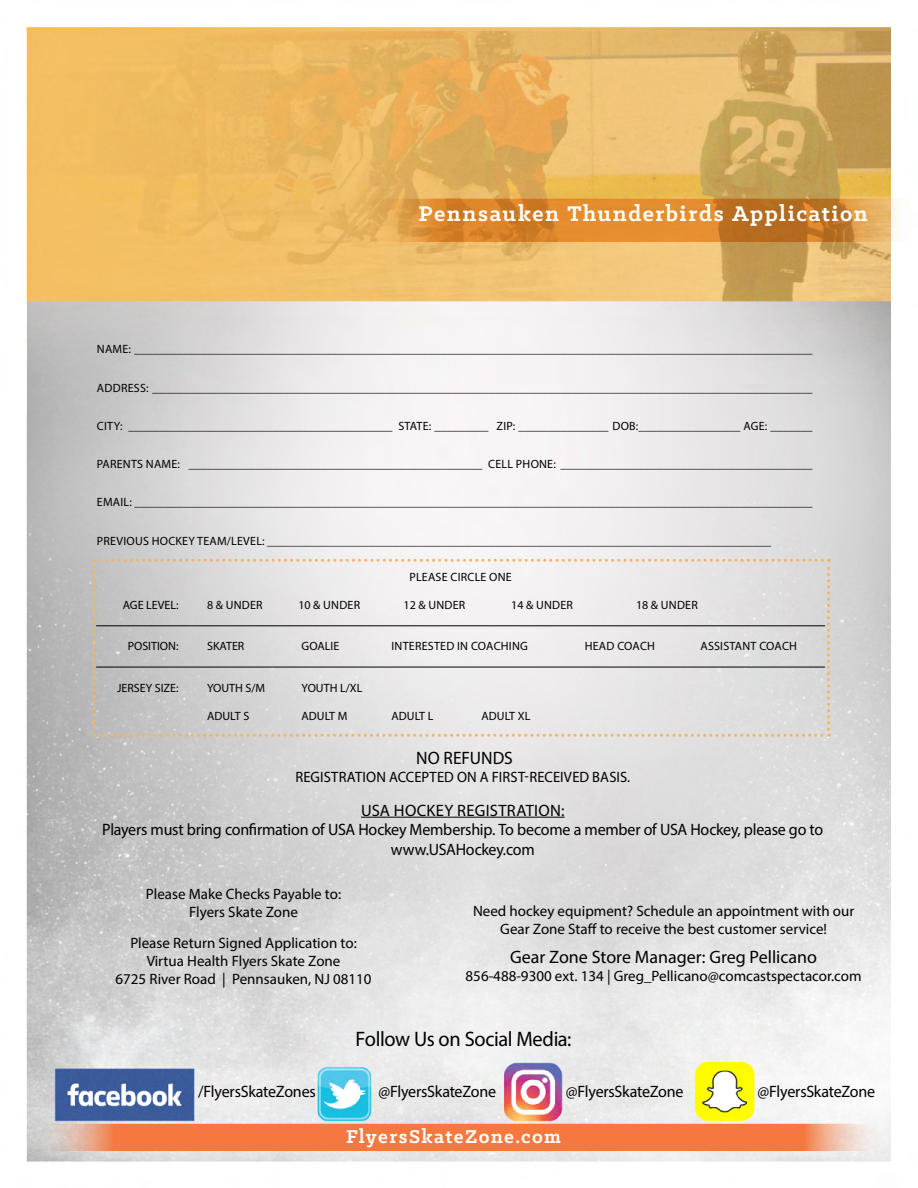
<style>
.page{position:relative;width:918px;height:1188px;background:#fff}
.page>*{position:absolute;margin:0;border:0;box-sizing:border-box;transform-origin:0 0}
.t1{font:700 24px "Klinic Slab";letter-spacing:.06em;color:#fff}
.t2{font:21px "Myriad Pro";letter-spacing:-.02em;color:#000}
.t3{font:700 21px "Klinic Slab";letter-spacing:.065em;color:#fff}
.t4{font:18px "Myriad Pro";color:#000}
.t5{font:16.5px/19.8px "Myriad Pro";letter-spacing:-.015em;color:#000;text-align:center}
.t6{font:15px/18px "Myriad Pro";color:#000;text-align:center}
.t7{font:12px "Myriad Pro";letter-spacing:.02em;color:#000}
.t8{font:12px "Myriad Pro";color:#000}
</style>
<div class="page">
<img style="left:26px;top:27px;width:865px;height:1135px">
<svg style="left:33px;top:1124px;width:852px;height:27px;background:#f28552"></svg>
<svg style="left:356px;top:199px;width:543px;height:43px;background:#d68a35"></svg>
<hr style="left:361px;top:817px;width:204px;height:1px;background:#000">
<svg style="left:92px;top:559px;width:738px;height:178px;background:#e0dedd"></svg>
<hr style="left:96px;top:625px;width:729px;height:1px;background:#000">
<hr style="left:96px;top:667px;width:729px;height:1px;background:#000">
<h1 class="t1" style="left:418px;top:197px;width:451px">Pennsauken Thunderbirds Application</h1>
<p class="t7" style="left:97px;top:342px;width:717px">NAME: _________________________________________________________________________________________________________________</p>
<p class="t7" style="left:97px;top:380px;width:717px">ADDRESS: ______________________________________________________________________________________________________________</p>
<p class="t7" style="left:97px;top:418px;width:717px">CITY: ____________________________________________ STATE: _________ ZIP: _______________ DOB:_________________ AGE: _______</p>
<p class="t7" style="left:97px;top:457px;width:717px">PARENTS NAME: _________________________________________________ CELL PHONE: __________________________________________</p>
<p class="t7" style="left:97px;top:495px;width:717px">EMAIL: _________________________________________________________________________________________________________________</p>
<p class="t7" style="left:97px;top:533px;width:676px">PREVIOUS HOCKEY TEAM/LEVEL: ____________________________________________________________________________________</p>
<p class="t7" style="left:409px;top:570px;width:104px">PLEASE CIRCLE ONE</p>
<p class="t8" style="left:123px;top:598px;width:57px">AGE LEVEL:</p>
<p class="t7" style="left:207px;top:598px;width:57px">8 &amp; UNDER</p>
<p class="t7" style="left:298px;top:598px;width:63px">10 &amp; UNDER</p>
<p class="t7" style="left:404px;top:598px;width:63px">12 &amp; UNDER</p>
<p class="t7" style="left:511px;top:598px;width:63px">14 &amp; UNDER</p>
<p class="t7" style="left:636px;top:598px;width:63px">18 &amp; UNDER</p>
<p class="t8" style="left:128px;top:639px;width:52px">POSITION:</p>
<p class="t7" style="left:207px;top:639px;width:39px">SKATER</p>
<p class="t7" style="left:302px;top:639px;width:39px">GOALIE</p>
<p class="t7" style="left:392px;top:639px;width:138px">INTERESTED IN COACHING</p>
<p class="t7" style="left:585px;top:639px;width:72px">HEAD COACH</p>
<p class="t7" style="left:700px;top:639px;width:98px">ASSISTANT COACH</p>
<p class="t8" style="left:117px;top:680px;width:63px">JERSEY SIZE:</p>
<p class="t7" style="left:207px;top:680px;width:60px">YOUTH S/M</p>
<p class="t7" style="left:302px;top:680px;width:62px">YOUTH L/XL</p>
<p class="t7" style="left:207px;top:709px;width:44px">ADULT S</p>
<p class="t7" style="left:302px;top:709px;width:47px">ADULT M</p>
<p class="t7" style="left:392px;top:709px;width:43px">ADULT L</p>
<p class="t7" style="left:482px;top:709px;width:50px">ADULT XL</p>
<h3 class="t4" style="left:416px;top:747px;width:98px">NO REFUNDS</h3>
<p class="t6" style="left:295px;top:768px;width:336px">REGISTRATION ACCEPTED ON A FIRST-RECEIVED BASIS.</p>
<h3 class="t5" style="left:102px;top:800px;width:723px">USA HOCKEY REGISTRATION:<br>Players must bring confirmation of USA Hockey Membership. To become a member of USA Hockey, please go to www.USAHockey.com</h3>
<p class="t6" style="left:146px;top:885px;width:197px">Please Make Checks Payable to:<br>Flyers Skate Zone</p>
<p class="t6" style="left:115px;top:934px;width:258px">Please Return Signed Application to:<br>Virtua Health Flyers Skate Zone<br>6725 River Road | Pennsauken, NJ 08110</p>
<p class="t6" style="left:473px;top:902px;width:383px">Need hockey equipment? Schedule an appointment with our<br>Gear Zone Staff to receive the best customer service!</p>
<h3 class="t4" style="left:510px;top:945px;width:308px">Gear Zone Store Manager: Greg Pellicano</h3>
<p class="t6" style="left:466px;top:966px;width:398px">856-488-9300 ext. 134 | Greg_Pellicano@comcastspectacor.com</p>
<h2 class="t2" style="left:355px;top:1027px;width:218px">Follow Us on Social Media:</h2>
<h3 class="t5" style="left:198px;top:1081px;width:119px">/FlyersSkateZones</h3>
<h3 class="t5" style="left:379px;top:1081px;width:119px">@FlyersSkateZone</h3>
<h3 class="t5" style="left:566px;top:1081px;width:119px">@FlyersSkateZone</h3>
<h3 class="t5" style="left:758px;top:1081px;width:119px">@FlyersSkateZone</h3>
<h2 class="t3" style="left:346px;top:1123px;width:216px">FlyersSkateZone.com</h2>
</div>
